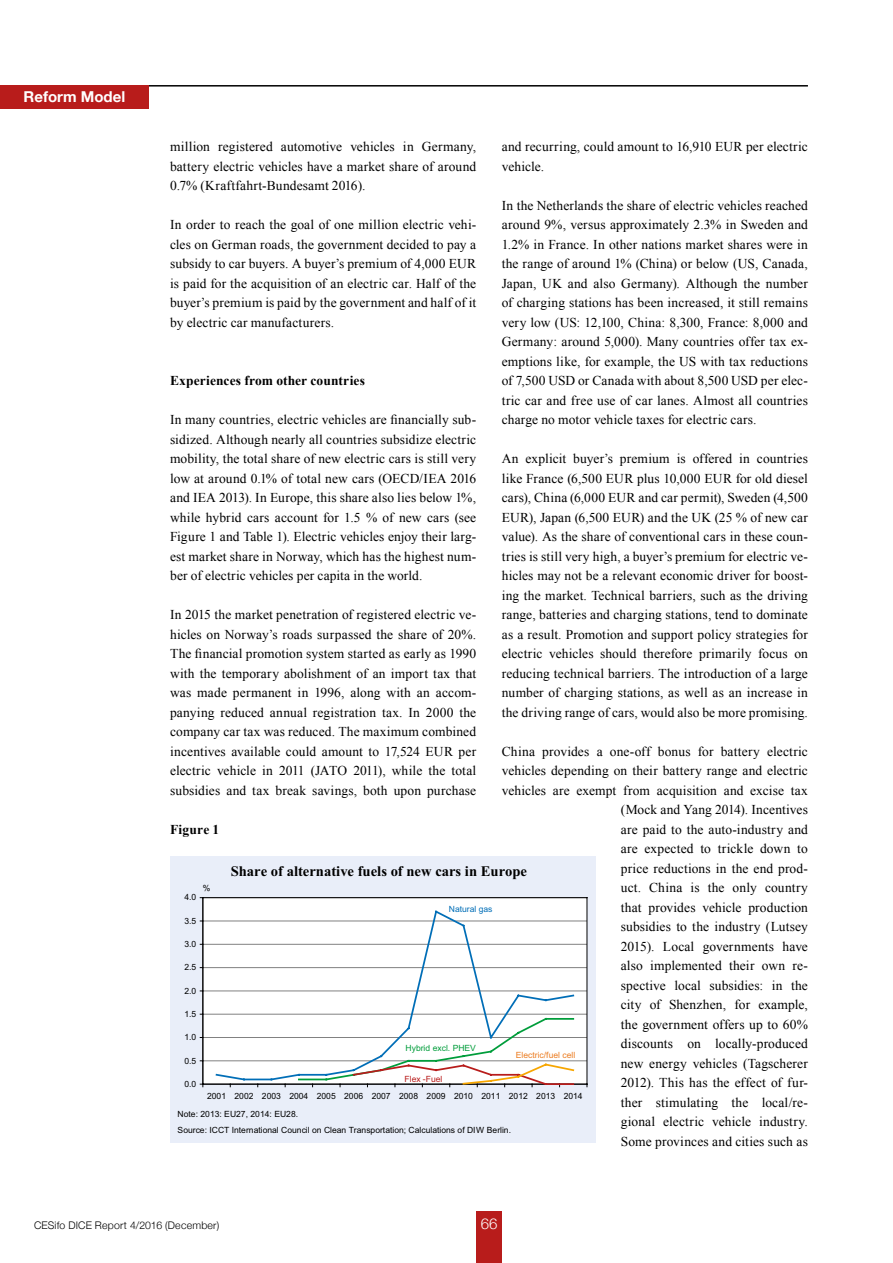
<style>
.page{position:relative;width:893px;height:1263px;background:#fff}
.page>*{position:absolute;margin:0;border:0;box-sizing:border-box;transform-origin:0 0}
.t1{font:700 15px "Helvetica Neue";color:#fff}
.t2{font:300 15px "Helvetica Neue";color:#fff}
.t3{font:700 14.55px "Times New Roman";color:#000}
.t4{font:13.5px/19.5px "Times New Roman";letter-spacing:.01em;color:#000;text-align:justify}
.t5{font:700 13.5px "Times New Roman";letter-spacing:.01em;color:#000}
.t6{font:300 10.5px "Helvetica Neue";letter-spacing:.02em;color:#000}
.t7{font:8.55px "Arial";color:#000}
.t8{font:8.55px "Arial";color:#ec7c20}
.t9{font:8.55px "Arial";color:#009d3b}
.t10{font:8.55px "Arial";color:#006eb7}
.t11{font:8.55px "Arial";color:#b81c1b}
</style>
<div class="page">
<hr style="left:149px;top:85px;width:659px;height:2px;background:#000">
<div style="left:0;top:85px;width:149px;height:23px;background:#b81c1b"></div>
<div style="left:476px;top:1212px;width:26px;height:51px;background:#b81c1b"></div>
<div style="left:170px;top:856px;width:425px;height:287px;background:#e9eef9"></div>
<div style="left:203px;top:898px;width:384px;height:186px;background:#fff"></div>
<hr style="left:203px;top:1060px;width:384px;height:1px;background:#818181">
<hr style="left:203px;top:1037px;width:384px;height:1px;background:#818181">
<hr style="left:203px;top:1014px;width:384px;height:1px;background:#818181">
<hr style="left:203px;top:991px;width:384px;height:1px;background:#818181">
<hr style="left:203px;top:967px;width:384px;height:1px;background:#818181">
<hr style="left:203px;top:944px;width:384px;height:1px;background:#818181">
<hr style="left:203px;top:921px;width:384px;height:1px;background:#818181">
<hr style="left:203px;top:897px;width:384px;height:1px;background:#030304">
<hr style="left:587px;top:898px;width:1px;height:186px;background:#030304">
<hr style="left:203px;top:898px;width:1px;height:186px;background:#030304">
<hr style="left:203px;top:1084px;width:384px;height:1px;background:#030304">
<svg style="left:215px;top:910px;width:360px;height:171px"></svg>
<svg style="left:297px;top:1016px;width:278px;height:71px"></svg>
<p class="t1" style="left:24px;top:87px;width:103px">Reform Model</p>
<p class="t4" style="left:502px;top:137px;width:308px">and recurring, could amount to 16,910 EUR per electric vehicle.</p>
<p class="t4" style="left:502px;top:195px;width:308px">In the Netherlands the share of electric vehicles reached around 9%, versus approximately 2.3% in Sweden and 1.2% in France. In other nations market shares were in the range of around 1% (China) or below (US, Canada, Japan, UK and also Germany). Although the number of charging stations has been increased, it still remains very low (US: 12,100, China: 8,300, France: 8,000 and Germany: around 5,000). Many countries offer tax ex&shy;emptions like, for example, the US with tax reductions of 7,500 USD or Canada with about 8,500 USD per elec&shy;tric car and free use of car lanes. Almost all countries charge no motor vehicle taxes for electric cars.</p>
<p class="t4" style="left:502px;top:449px;width:308px">An explicit buyer’s premium is offered in countries like France (6,500 EUR plus 10,000 EUR for old diesel cars), China (6,000 EUR and car permit), Sweden (4,500<br>EUR), Japan (6,500 EUR) and the UK (25 % of new car value). As the share of conventional cars in these coun&shy;tries is still very high, a buyer’s premium for electric ve&shy;hicles may not be a relevant economic driver for boost&shy;ing the market. Technical barriers, such as the driving range, batteries and charging stations, tend to dominate as a result. Promotion and support policy strategies for electric vehicles should therefore primarily focus on reducing technical barriers. The introduction of a large number of charging stations, as well as an increase in the driving range of cars, would also be more promising.</p>
<p class="t4" style="left:502px;top:741px;width:308px;text-align:right">China provides a one-off bonus for battery electric vehicles depending on their battery range and electric vehicles are exempt from acquisition and excise tax (Mock and Yang 2014). Incentives<br>are paid to the auto-industry and<br>are expected to trickle down to<br>price reductions in the end prod-<br>uct. China is the only country<br>that provides vehicle production<br>subsidies to the industry (Lutsey<br>2015). Local governments have<br>also implemented their own re-<br>spective local subsidies: in the<br>city of Shenzhen, for example,<br>the government offers up to 60%<br>discounts on locally-produced<br>new energy vehicles (Tagscherer<br>2012). This has the effect of fur-<br>ther stimulating the local/re-<br>gional electric vehicle industry.<br>Some provinces and cities such as</p>
<p class="t4" style="left:170px;top:137px;width:308px">million registered automotive vehicles in Germany, battery electric vehicles have a market share of around 0.7% (Kraftfahrt-Bundesamt 2016).</p>
<p class="t4" style="left:170px;top:215px;width:308px">In order to reach the goal of one million electric vehi&shy;cles on German roads, the government decided to pay a subsidy to car buyers. A buyer’s premium of 4,000 EUR is paid for the acquisition of an electric car. Half of the buyer’s premium is paid by the government and half of it by electric car manufacturers.</p>
<p class="t5" style="left:170px;top:371px;width:196px">Experiences from other countries</p>
<p class="t4" style="left:170px;top:410px;width:308px">In many countries, electric vehicles are financially sub&shy;sidized. Although nearly all countries subsidize electric mobility, the total share of new electric cars is still very low at around 0.1% of total new cars (OECD/IEA 2016 and IEA 2013). In Europe, this share also lies below 1%, while hybrid cars account for 1.5 % of new cars (see Figure 1 and Table 1). Electric vehicles enjoy their larg&shy;est market share in Norway, which has the highest num&shy;ber of electric vehicles per capita in the world.</p>
<p class="t4" style="left:170px;top:605px;width:308px">In 2015 the market penetration of registered electric ve&shy;hicles on Norway’s roads surpassed the share of 20%.<br>The financial promotion system started as early as 1990 with the temporary abolishment of an import tax that was made permanent in 1996, along with an accom&shy;panying reduced annual registration tax. In 2000 the company car tax was reduced. The maximum combined incentives available could amount to 17,524 EUR per electric vehicle in 2011 (JATO 2011), while the total subsidies and tax break savings, both upon purchase</p>
<p class="t5" style="left:170px;top:820px;width:51px">Figure 1</p>
<p class="t3" style="left:231px;top:861px;width:298px">Share of alternative fuels of new cars in Europe</p>
<p class="t7" style="left:203px;top:883px;width:9px">%</p>
<p class="t7" style="left:184px;top:892px;width:13px">4.0</p>
<p class="t10" style="left:449px;top:903px;width:45px">Natural gas</p>
<p class="t7" style="left:184px;top:915px;width:13px">3.5</p>
<p class="t7" style="left:184px;top:938px;width:13px">3.0</p>
<p class="t7" style="left:184px;top:962px;width:13px">2.5</p>
<p class="t7" style="left:184px;top:985px;width:13px">2.0</p>
<p class="t7" style="left:184px;top:1008px;width:13px">1.5</p>
<p class="t7" style="left:184px;top:1032px;width:13px">1.0</p>
<p class="t9" style="left:406px;top:1042px;width:72px">Hybrid excl. PHEV</p>
<p class="t11" style="left:405px;top:1073px;width:39px">Flex -Fuel</p>
<p class="t8" style="left:516px;top:1049px;width:61px">Electric/fuel cell</p>
<p class="t7" style="left:184px;top:1055px;width:13px">0.5</p>
<p class="t7" style="left:184px;top:1078px;width:13px">0.0</p>
<p class="t7" style="left:207px;top:1091px;width:377px">2001 2002 2003 2004 2005 2006 2007 2008 2009 2010 2011 2012 2013 2014</p>
<p class="t7" style="left:178px;top:1109px;width:122px">Note: 2013: EU27, 2014: EU28.</p>
<p class="t7" style="left:178px;top:1124px;width:335px">Source: ICCT International Council on Clean Transportation; Calculations of DIW Berlin.</p>
<p class="t6" style="left:34px;top:1219px;width:187px">CESifo DICE Report 4/2016 (December)</p>
<p class="t2" style="left:481px;top:1214px;width:18px">66</p>
</div>
